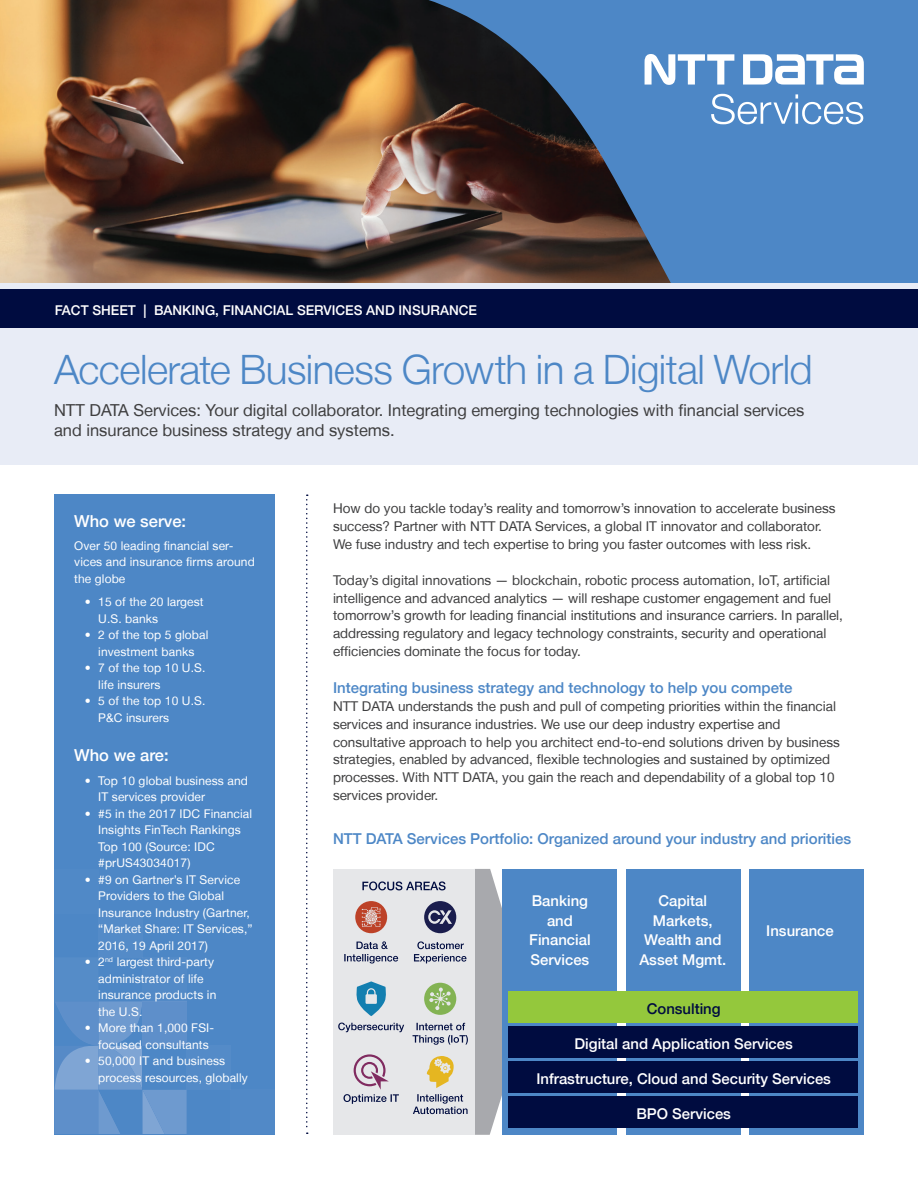
<style>
.page{position:relative;width:918px;height:1188px;background:#fff}
.page>*{position:absolute;margin:0;border:0;box-sizing:border-box;transform-origin:0 0}
.t1{font:300 40.5px "Helvetica Neue LT";letter-spacing:-.015em;color:#4d87c6}
.t2{font:16.5px/19.8px "Helvetica Neue LT";color:#3e3e3f}
.t3{font:500 16.5px "Helvetica Neue LT";color:#fff}
.t4{font:500 15px "Helvetica Neue LT";color:#4d87c6}
.t5{font:500 14.85px/19.8px "Helvetica Neue LT";color:#fff;text-align:center}
.t6{font:500 14.85px "Helvetica Neue LT";color:#000c40}
.t7{font:13.5px/18px "Helvetica Neue LT";color:#3e3e3f}
.t8{font:500 13.5px "Helvetica Neue LT";color:#fff}
.t9{font:12px/16.5px "Helvetica Neue LT";letter-spacing:.01em;color:#fff}
</style>
<div class="page">
<img style="left:0;top:0;width:369px;height:283px">
<div style="left:55px;top:495px;width:220px;height:640px;background:#4d87c6"></div>
<div style="left:231px;top:1090px;width:44px;height:44px;background:#5189c7"></div>
<div style="left:187px;top:1046px;width:44px;height:44px;background:#548bc8"></div>
<svg style="left:54px;top:957px;width:133px;height:177px"></svg>
<div style="left:143px;top:957px;width:44px;height:44px;background:#538ac7"></div>
<div style="left:98px;top:913px;width:44px;height:44px;background:#548bc8"></div>
<div style="left:54px;top:869px;width:44px;height:44px;background:#5089c7"></div>
<svg style="left:369px;top:0;width:549px;height:283px;background:#4d6686"></svg>
<svg style="left:475px;top:869px;width:28px;height:266px;background:#aaadb3"></svg>
<div style="left:626px;top:869px;width:115px;height:266px;background:#4d87c6"></div>
<div style="left:749px;top:869px;width:115px;height:266px;background:#4d87c6"></div>
<div style="left:503px;top:869px;width:114px;height:266px;background:#4d87c6"></div>
<div style="left:333px;top:869px;width:142px;height:266px;background:#e6e7e9"></div>
<div style="left:509px;top:991px;width:349px;height:32px;background:#94c83c"></div>
<div style="left:509px;top:1026px;width:349px;height:32px;background:#000c40"></div>
<div style="left:509px;top:1061px;width:349px;height:32px;background:#000c40"></div>
<div style="left:509px;top:1096px;width:349px;height:32px;background:#000c40"></div>
<svg style="left:344px;top:941px;width:54px;height:23px"></svg>
<svg style="left:414px;top:941px;width:53px;height:22px"></svg>
<svg style="left:338px;top:1023px;width:66px;height:9px"></svg>
<svg style="left:413px;top:1094px;width:55px;height:20px"></svg>
<svg style="left:362px;top:881px;width:84px;height:9px"></svg>
<svg style="left:427px;top:1056px;width:27px;height:32px"></svg>
<svg style="left:355px;top:901px;width:32px;height:32px"></svg>
<svg style="left:356px;top:981px;width:30px;height:35px"></svg>
<svg style="left:424px;top:901px;width:32px;height:32px"></svg>
<svg style="left:413px;top:1023px;width:55px;height:22px"></svg>
<svg style="left:306px;top:495px;width:2px;height:639px"></svg>
<div style="left:0;top:283px;width:918px;height:182px;background:#e8ecf6"></div>
<div style="left:0;top:290px;width:918px;height:38px;background:#000c40"></div>
<svg style="left:711px;top:94px;width:152px;height:30px"></svg>
<svg style="left:743px;top:54px;width:121px;height:31px"></svg>
<svg style="left:645px;top:54px;width:89px;height:31px"></svg>
<svg style="left:343px;top:1054px;width:56px;height:50px"></svg>
<svg style="left:424px;top:983px;width:32px;height:32px"></svg>
<p class="t8" style="left:55px;top:302px;width:424px">FACT SHEET | BANKING, FINANCIAL SERVICES AND INSURANCE</p>
<h1 class="t1" style="left:54px;top:345px;width:760px">Accelerate Business Growth in a Digital World</h1>
<p class="t2" style="left:54px;top:400px;width:752px">NTT DATA Services: Your digital collaborator. Integrating emerging technologies with financial services and insurance business strategy and systems.</p>
<p class="t3" style="left:74px;top:511px;width:113px">Who we serve:</p>
<p class="t9" style="left:74px;top:537px;width:182px">Over 50 leading financial ser&shy;vices and insurance firms around the globe</p>
<p class="t9" style="left:98px;top:593px;width:107px;text-indent:-14px">• 15 of the 20 largest<br>U.S. banks</p>
<p class="t9" style="left:85px;top:626px;width:125px;text-align:center">• 2 of the top 5 global investment banks</p>
<p class="t9" style="left:98px;top:659px;width:109px;text-indent:-14px">• 7 of the top 10 U.S. life insurers</p>
<p class="t9" style="left:98px;top:692px;width:109px;text-indent:-14px">• 5 of the top 10 U.S.<br>P&amp;C insurers</p>
<p class="t3" style="left:74px;top:746px;width:96px">Who we are:</p>
<p class="t9" style="left:98px;top:772px;width:151px;text-indent:-13px">• Top 10 global business and<br>IT services provider</p>
<p class="t9" style="left:98px;top:805px;width:155px;text-indent:-13px">• #5 in the 2017 IDC Financial<br>Insights FinTech Rankings<br>Top 100 (Source: IDC #prUS43034017)</p>
<p class="t9" style="left:98px;top:871px;width:156px;text-indent:-13px">• #9 on Gartner’s IT Service<br>Providers to the Global<br>Insurance Industry (Gartner, “Market Share: IT Services,”<br>2016, 19 April 2017)</p>
<p class="t9" style="left:98px;top:953px;width:120px;text-indent:-13px">• 2<sup>nd</sup> largest third-party administrator of life insurance products in the U.S.</p>
<p class="t9" style="left:98px;top:1019px;width:117px;text-indent:-14px">• More than 1,000 FSI&shy;focused consultants</p>
<p class="t9" style="left:98px;top:1052px;width:151px;text-indent:-14px">• 50,000 IT and business process resources, globally</p>
<p class="t7" style="left:333px;top:499px;width:504px">How do you tackle today’s reality and tomorrow’s innovation to accelerate business success? Partner with NTT DATA Services, a global IT innovator and collaborator.<br>We fuse industry and tech expertise to bring you faster outcomes with less risk.</p>
<p class="t7" style="left:333px;top:571px;width:512px">Today’s digital innovations — blockchain, robotic process automation, IoT, artificial intelligence and advanced analytics — will reshape customer engagement and fuel tomorrow’s growth for leading financial institutions and insurance carriers. In parallel, addressing regulatory and legacy technology constraints, security and operational efficiencies dominate the focus for today.</p>
<p class="t4" style="left:333px;top:678px;width:461px">Integrating business strategy and technology to help you compete</p>
<p class="t7" style="left:333px;top:697px;width:508px">NTT DATA understands the push and pull of competing priorities within the financial services and insurance industries. We use our deep industry expertise and consultative approach to help you architect end-to-end solutions driven by business strategies, enabled by advanced, flexible technologies and sustained by optimized processes. With NTT DATA, you gain the reach and dependability of a global top 10 services provider.</p>
<p class="t4" style="left:333px;top:830px;width:520px">NTT DATA Services Portfolio: Organized around your industry and priorities</p>
<p class="t5" style="left:529px;top:890px;width:63px">Banking and<br>Financial<br>Services</p>
<p class="t5" style="left:639px;top:890px;width:88px">Capital<br>Markets,<br>Wealth and<br>Asset Mgmt.</p>
<p class="t5" style="left:766px;top:920px;width:69px">Insurance</p>
<p class="t6" style="left:647px;top:1000px;width:75px">Consulting</p>
<p class="t5" style="left:575px;top:1034px;width:220px">Digital and Application Services</p>
<p class="t5" style="left:536px;top:1069px;width:296px">Infrastructure, Cloud and Security Services</p>
<p class="t5" style="left:636px;top:1104px;width:96px">BPO Services</p>
</div>
